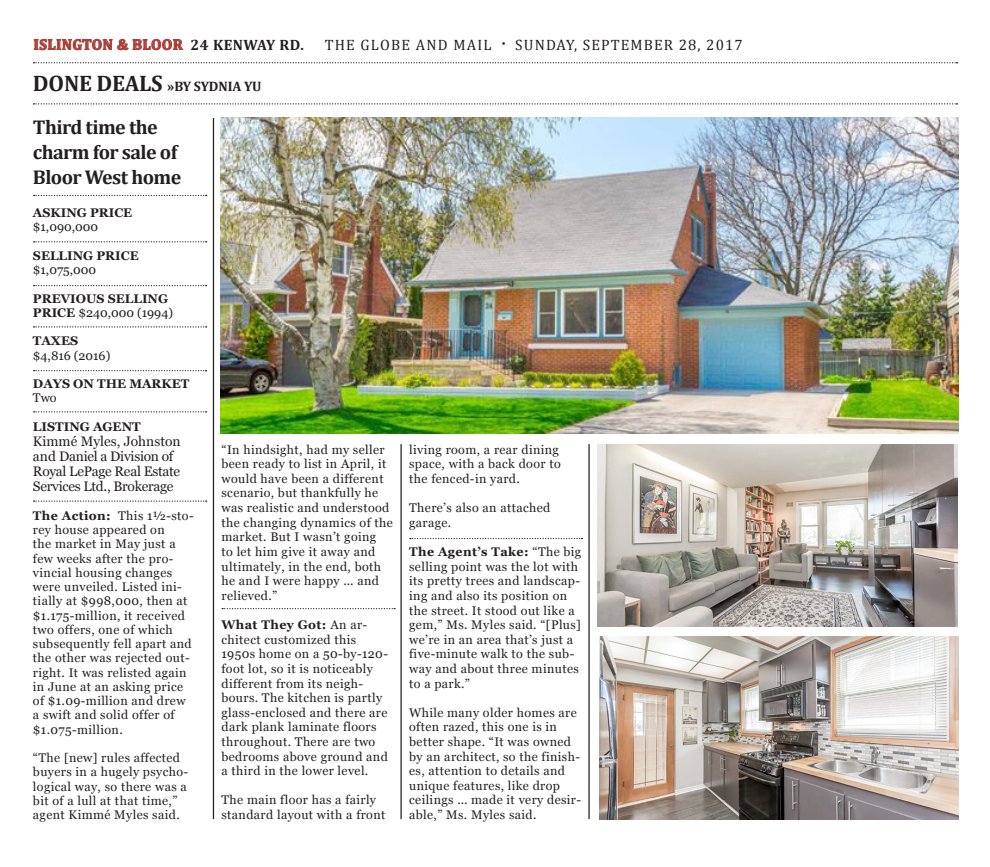
<style>
.page{position:relative;width:990px;height:867px;background:#fff}
.page>*{position:absolute;margin:0;border:0;box-sizing:border-box;transform-origin:0 0}
.t1{font:700 20px/25px "Cambria";letter-spacing:-.03em;color:#231f20}
.t2{font:15px "Cambria";letter-spacing:.075em;color:#231f20}
.t3{font:700 15px "Cambria";letter-spacing:.03em;color:#ac3e37}
.t4{font:13.75px/15.1px "Vani";letter-spacing:-.02em;color:#231f20}
.t5{font:700 13.75px "Cambria";letter-spacing:-.01em;color:#231f20}
.t6{font:12.5px/14.6px "Vani";letter-spacing:.03em;color:#231f20}
.t7{font:700 12.5px/14.2px "Vani";color:#231f20}
.s1{color:#231f20}
.s2{font-size:22.5px}
.s3{font-weight:400}
.s4{font-weight:700}
</style>
<div class="page">
<img style="left:598px;top:444px;width:359px;height:182px">
<svg style="left:34px;top:39px;width:149px;height:11px"></svg>
<svg style="left:33px;top:62px;width:925px;height:1px"></svg>
<svg style="left:34px;top:195px;width:173px;height:1px"></svg>
<svg style="left:34px;top:241px;width:173px;height:1px"></svg>
<svg style="left:34px;top:285px;width:173px;height:1px"></svg>
<svg style="left:34px;top:326px;width:173px;height:1px"></svg>
<svg style="left:34px;top:370px;width:173px;height:1px"></svg>
<svg style="left:34px;top:411px;width:173px;height:1px"></svg>
<img style="left:221px;top:118px;width:737px;height:315px">
<hr style="left:213px;top:118px;width:1px;height:700px;background:#231f20">
<svg style="left:34px;top:500px;width:173px;height:1px"></svg>
<hr style="left:400px;top:444px;width:2px;height:374px;background:#231f20">
<svg style="left:33px;top:103px;width:925px;height:1px"></svg>
<svg style="left:410px;top:538px;width:173px;height:1px"></svg>
<hr style="left:588px;top:444px;width:2px;height:374px;background:#231f20">
<svg style="left:222px;top:608px;width:173px;height:1px"></svg>
<img style="left:599px;top:636px;width:359px;height:182px">
<p class="t3" style="left:34px;top:34px;width:272px">ISLINGTON &amp; BLOOR <span class="s1">24 KENWAY RD.</span></p>
<p class="t2" style="left:325px;top:36px;width:420px">THE GLOBE AND MAIL <sup>•</sup> SUNDAY, SEPTEMBER 28, 2017</p>
<p class="t5" style="left:33px;top:77px;width:230px"><span class="s2">DONE DEALS</span> »BY SYDNIA YU</p>
<p class="t1" style="left:33px;top:113px;width:150px">Third time the charm for sale of<br>Bloor West home</p>
<p class="t7" style="left:33px;top:206px;width:101px">ASKING PRICE</p>
<p class="t6" style="left:33px;top:220px;width:67px">$1,090,000</p>
<p class="t7" style="left:33px;top:248px;width:107px">SELLING PRICE</p>
<p class="t6" style="left:33px;top:262px;width:65px">$1,075,000</p>
<p class="t7" style="left:33px;top:291px;width:142px">PREVIOUS SELLING<br>PRICE <span class="s3">$240,000 (1994)</span></p>
<p class="t7" style="left:33px;top:334px;width:47px">TAXES</p>
<p class="t6" style="left:33px;top:348px;width:79px">$4,816 (2016)</p>
<p class="t7" style="left:33px;top:376px;width:158px">DAYS ON THE MARKET</p>
<p class="t6" style="left:33px;top:390px;width:25px">Two</p>
<p class="t7" style="left:33px;top:419px;width:109px">LISTING AGENT</p>
<p class="t4" style="left:33px;top:433px;width:149px">Kimmé Myles, Johnston and Daniel a Division of<br>Royal LePage Real Estate<br>Services Ltd., Brokerage</p>
<p class="t6" style="left:33px;top:508px;width:162px;line-height:14.2px"><span class="s4">The Action:</span> This 1½-sto&shy;rey house appeared on<br>the market in May just a few weeks after the pro&shy;vincial housing changes were unveiled. Listed ini&shy;tially at $998,000, then at $1.175-million, it received two offers, one of which subsequently fell apart and the other was rejected out&shy;right. It was relisted again in June at an asking price of $1.09-million and drew a swift and solid offer of $1.075-million.</p>
<p class="t6" style="left:33px;top:750px;width:157px;line-height:14.2px">“The [new] rules affected buyers in a hugely psycho&shy;logical way, so there was a bit of a lull at that time,” agent Kimmé Myles said.</p>
<p class="t6" style="left:222px;top:442px;width:173px">“In hindsight, had my seller been ready to list in April, it would have been a different scenario, but thankfully he was realistic and understood the changing dynamics of the market. But I wasn’t going<br>to let him give it away and ultimately, in the end, both he and I were happy … and relieved.”</p>
<p class="t6" style="left:222px;top:617px;width:168px"><span class="s4">What They Got:</span> An ar&shy;chitect customized this<br>1950s home on a 50-by-120- foot lot, so it is noticeably different from its neigh&shy;bours. The kitchen is partly glass-enclosed and there are dark plank laminate floors throughout. There are two bedrooms above ground and a third in the lower level.</p>
<p class="t6" style="left:222px;top:792px;width:165px">The main floor has a fairly standard layout with a front</p>
<p class="t6" style="left:409px;top:442px;width:153px">living room, a rear dining space, with a back door to the fenced-in yard.</p>
<p class="t6" style="left:409px;top:500px;width:143px">There’s also an attached garage.</p>
<p class="t6" style="left:409px;top:544px;width:174px"><span class="s4">The Agent’s Take:</span> “The big selling point was the lot with its pretty trees and landscap&shy;ing and also its position on the street. It stood out like a gem,” Ms. Myles said. “[Plus] we’re in an area that’s just a five-minute walk to the sub&shy;way and about three minutes to a park.”</p>
<p class="t6" style="left:409px;top:705px;width:173px">While many older homes are often razed, this one is in better shape. “It was owned by an architect, so the finish&shy;es, attention to details and unique features, like drop ceilings … made it very desir&shy;able,” Ms. Myles said.</p>
</div>
